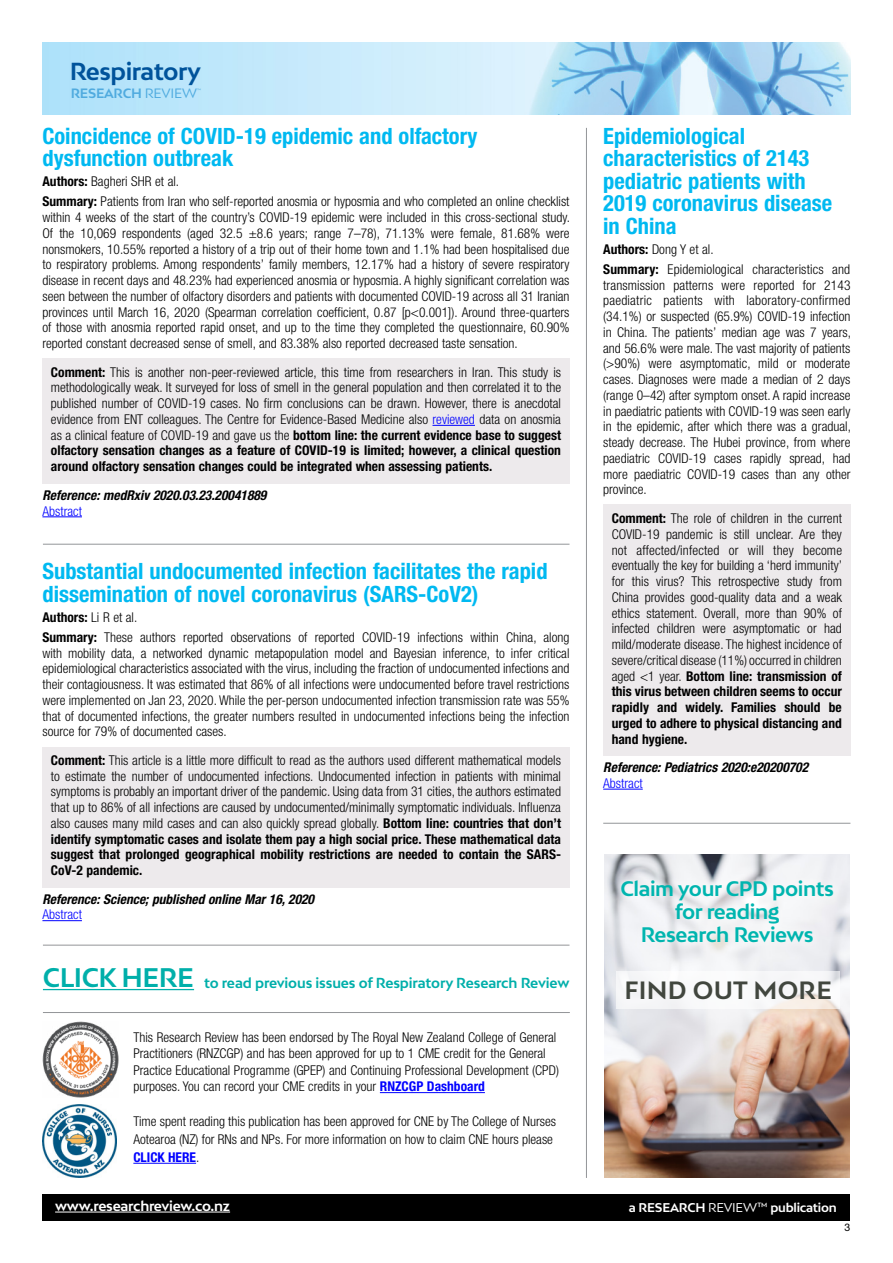
<style>
.page{position:relative;width:893px;height:1263px;background:#fff}
.page>*{position:absolute;margin:0;border:0;box-sizing:border-box;transform-origin:0 0}
.t1{font:700 25.5px "Bw Mitga";letter-spacing:-.02em;color:#00afaa}
.t2{font:700 23.7px "Bw Mitga";letter-spacing:.01em;color:#41463e}
.t3{font:700 23.25px "Bw Mitga";letter-spacing:-.02em;color:#00539b}
.Heading_1{font:700 condensed 22.5px/22.5px "Helvetica Neue LT Pro";color:#00b9f1}
.t4{font:700 19.8px/22.8px "Bw Mitga";letter-spacing:-.02em;color:#00b5af;text-align:center}
.text{font:700 13.65px "Bw Mitga";letter-spacing:-.01em;color:#00afaa}
.t5{font:300 condensed 13.5px/15.8px "Helvetica Neue LT Pro";color:#000;text-align:justify}
.Bold_Italic{font:italic 700 condensed 13.5px "Helvetica Neue LT Pro";color:#000}
.t6{font:700 13.5px "Bw Mitga";letter-spacing:-.02em;color:#fff}
.t7{font:300 condensed 13.5px "Helvetica Neue LT Pro";color:#00f}
.t8{font:700 condensed 13.5px "Helvetica Neue LT Pro";color:#000}
.t9{font:700 12.75px "Bw Mitga";letter-spacing:-.02em;color:#50abdf}
.t10{font:700 12px "Bw Mitga";letter-spacing:-.02em;color:#fff}
.t11{font:10.5px "Helvetica Neue LT Pro";color:#000}
.t12{font:4.5px "Bw Mitga";color:#50abdf}
.s1{font-weight:400}
.s2{font-weight:700}
.s3{color:#00f}
.s4{font-weight:300}
.s5{font-weight:700;color:#00f}
</style>
<div class="page">
<img style="left:42px;top:43px;width:808px;height:72px">
<div style="left:43px;top:1194px;width:807px;height:26px;background:#000"></div>
<hr style="left:55px;top:1212px;width:175px;height:1px;background:#fff">
<div style="left:42px;top:359px;width:527px;height:125px;background:#edeaec"></div>
<hr style="left:432px;top:425px;width:43px;height:1px;background:#00f">
<hr style="left:42px;top:516px;width:40px;height:1px;background:#00f">
<div style="left:42px;top:747px;width:527px;height:140px;background:#edeaec"></div>
<hr style="left:42px;top:920px;width:40px;height:1px;background:#00f">
<div style="left:603px;top:505px;width:247px;height:251px;background:#edeaec"></div>
<hr style="left:603px;top:789px;width:40px;height:1px;background:#00f">
<hr style="left:586px;top:128px;width:1px;height:1050px;background:#939598">
<hr style="left:43px;top:544px;width:526px;height:1px;background:#939598">
<hr style="left:43px;top:945px;width:526px;height:1px;background:#939598">
<hr style="left:603px;top:823px;width:247px;height:1px;background:#939598">
<img style="left:604px;top:855px;width:246px;height:323px">
<svg style="left:617px;top:971px;width:223px;height:38px"></svg>
<div style="left:610px;top:869px;width:234px;height:84px;background:#fff;opacity:.8"></div>
<hr style="left:43px;top:1012px;width:527px;height:1px;background:#939598">
<hr style="left:43px;top:989px;width:151px;height:1px;background:#00afaa">
<img style="left:43px;top:1104px;width:73px;height:74px">
<img style="left:43px;top:1021px;width:76px;height:76px">
<hr style="left:380px;top:1092px;width:105px;height:1px;background:#00f">
<hr style="left:133px;top:1163px;width:63px;height:1px;background:#00f">
<h3 class="t3" style="left:70px;top:55px;width:133px">Respiratory</h3>
<p class="t9" style="left:71px;top:85px;width:128px">RESEARCH <span class="s1">REVIEW</span></p>
<p class="t12" style="left:197px;top:87px;width:5px">™</p>
<p class="Heading_1" style="left:42px;top:124px;width:437px">Coincidence of COVID-19 epidemic and olfactory dysfunction outbreak</p>
<p class="t5" style="left:42px;top:174px;width:138px"><span class="s2">Authors:</span> Bagheri SHR et al.</p>
<p class="t5" style="left:42px;top:194px;width:529px"><span class="s2">Summary:</span> Patients from Iran who self-reported anosmia or hyposmia and who completed an online checklist within 4 weeks of the start of the country’s COVID-19 epidemic were included in this cross-sectional study.<br>Of the 10,069 respondents (aged 32.5 ±8.6 years; range 7–78), 71.13% were female, 81.68% were nonsmokers, 10.55% reported a history of a trip out of their home town and 1.1% had been hospitalised due to respiratory problems. Among respondents’ family members, 12.17% had a history of severe respiratory disease in recent days and 48.23% had experienced anosmia or hyposmia. A highly significant correlation was seen between the number of olfactory disorders and patients with documented COVID-19 across all 31 Iranian provinces until March 16, 2020 (Spearman correlation coefficient, 0.87 [p&lt;0.001]). Around three-quarters of those with anosmia reported rapid onset, and up to the time they completed the questionnaire, 60.90% reported constant decreased sense of smell, and 83.38% also reported decreased taste sensation.</p>
<p class="t5" style="left:51px;top:364px;width:512px"><span class="s2">Comment:</span> This is another non-peer-reviewed article, this time from researchers in Iran. This study is methodologically weak. It surveyed for loss of smell in the general population and then correlated it to the published number of COVID-19 cases. No firm conclusions can be drawn. However, there is anecdotal evidence from ENT colleagues. The Centre for Evidence-Based Medicine also <span class="s3">reviewed</span> data on anosmia as a clinical feature of COVID-19 and gave us the <span class="s2">bottom line: the current evidence base to suggest olfactory sensation changes as a feature of COVID-19 is limited; however, a clinical question around olfactory sensation changes could be integrated when assessing patients.</span></p>
<p class="Bold_Italic" style="left:42px;top:487px;width:225px">Reference: medRxiv 2020.03.23.20041889</p>
<p class="t7" style="left:42px;top:503px;width:41px">Abstract</p>
<p class="Heading_1" style="left:42px;top:560px;width:507px">Substantial undocumented infection facilitates the rapid dissemination of novel coronavirus (SARS-CoV2)</p>
<p class="t8" style="left:42px;top:609px;width:96px">Authors: <span class="s4">Li R et al.</span></p>
<p class="t5" style="left:42px;top:629px;width:529px"><span class="s2">Summary:</span> These authors reported observations of reported COVID-19 infections within China, along with mobility data, a networked dynamic metapopulation model and Bayesian inference, to infer critical epidemiological characteristics associated with the virus, including the fraction of undocumented infections and their contagiousness. It was estimated that 86% of all infections were undocumented before travel restrictions were implemented on Jan 23, 2020. While the per-person undocumented infection transmission rate was 55% that of documented infections, the greater numbers resulted in undocumented infections being the infection source for 79% of documented cases.</p>
<p class="t5" style="left:51px;top:752px;width:512px"><span class="s2">Comment:</span> This article is a little more difficult to read as the authors used different mathematical models to estimate the number of undocumented infections. Undocumented infection in patients with minimal symptoms is probably an important driver of the pandemic. Using data from 31 cities, the authors estimated that up to 86% of all infections are caused by undocumented/minimally symptomatic individuals. Influenza also causes many mild cases and can also quickly spread globally. <span class="s2">Bottom line: countries that don’t identify symptomatic cases and isolate them pay a high social price. These mathematical data suggest that prolonged geographical mobility restrictions are needed to contain the SARS-CoV-2 pandemic.</span></p>
<p class="Bold_Italic" style="left:42px;top:890px;width:273px">Reference: Science; published online Mar 16, 2020</p>
<p class="t7" style="left:42px;top:907px;width:41px">Abstract</p>
<p class="t1" style="left:43px;top:960px;width:153px">CLICK HERE</p>
<p class="text" style="left:204px;top:974px;width:367px">to read previous issues of Respiratory Research Review</p>
<p class="t5" style="left:133px;top:1028px;width:427px;line-height:16.5px;text-align:left">This Research Review has been endorsed by The Royal New Zealand College of General Practitioners (RNZCGP) and has been approved for up to 1 CME credit for the General Practice Educational Programme (GPEP) and Continuing Professional Development (CPD) purposes. You can record your CME credits in your <span class="s5">RNZCGP Dashboard</span></p>
<p class="t5" style="left:133px;top:1112px;width:424px;line-height:18px;text-align:left">Time spent reading this publication has been approved for CNE by The College of Nurses<br>Aotearoa (NZ) for RNs and NPs. For more information on how to claim CNE hours please<br><span class="s5">CLICK HERE</span>.</p>
<p class="Heading_1" style="left:603px;top:124px;width:231px">Epidemiological characteristics of 2143 pediatric patients with<br>2019 coronavirus disease in China</p>
<p class="t5" style="left:603px;top:241px;width:112px"><span class="s2">Authors:</span> Dong Y et al.</p>
<p class="t5" style="left:603px;top:261px;width:249px"><span class="s2">Summary:</span> Epidemiological characteristics and transmission patterns were reported for 2143 paediatric patients with laboratory-confirmed (34.1%) or suspected (65.9%) COVID-19 infection in China. The patients’ median age was 7 years, and 56.6% were male. The vast majority of patients (&gt;90%) were asymptomatic, mild or moderate cases. Diagnoses were made a median of 2 days (range 0–42) after symptom onset. A rapid increase in paediatric patients with COVID-19 was seen early in the epidemic, after which there was a gradual, steady decrease. The Hubei province, from where paediatric COVID-19 cases rapidly spread, had more paediatric COVID-19 cases than any other province.</p>
<p class="t5" style="left:612px;top:510px;width:232px"><span class="s2">Comment:</span> The role of children in the current COVID-19 pandemic is still unclear. Are they not affected/infected or will they become eventually the key for building a ‘herd immunity’ for this virus? This retrospective study from China provides good-quality data and a weak ethics statement. Overall, more than 90% of infected children were asymptomatic or had mild/moderate disease. The highest incidence of severe/critical disease (11%) occurred in children aged &lt;1 year. <span class="s2">Bottom line: transmission of this virus between children seems to occur rapidly and widely. Families should be urged to adhere to physical distancing and hand hygiene.</span></p>
<p class="Bold_Italic" style="left:603px;top:759px;width:207px">Reference: Pediatrics 2020:e20200702</p>
<p class="t7" style="left:603px;top:775px;width:41px">Abstract</p>
<p class="t4" style="left:620px;top:876px;width:215px">Claim your CPD points for reading<br>Research Reviews</p>
<p class="t2" style="left:624px;top:974px;width:209px">FIND OUT MORE</p>
<p class="t6" style="left:55px;top:1197px;width:176px">www.researchreview.co.nz</p>
<p class="t10" style="left:629px;top:1199px;width:209px">a RESEARCH <span class="s1">REVIEW™</span> publication</p>
<p class="t11" style="left:845px;top:1221px;width:7px">3</p>
</div>
